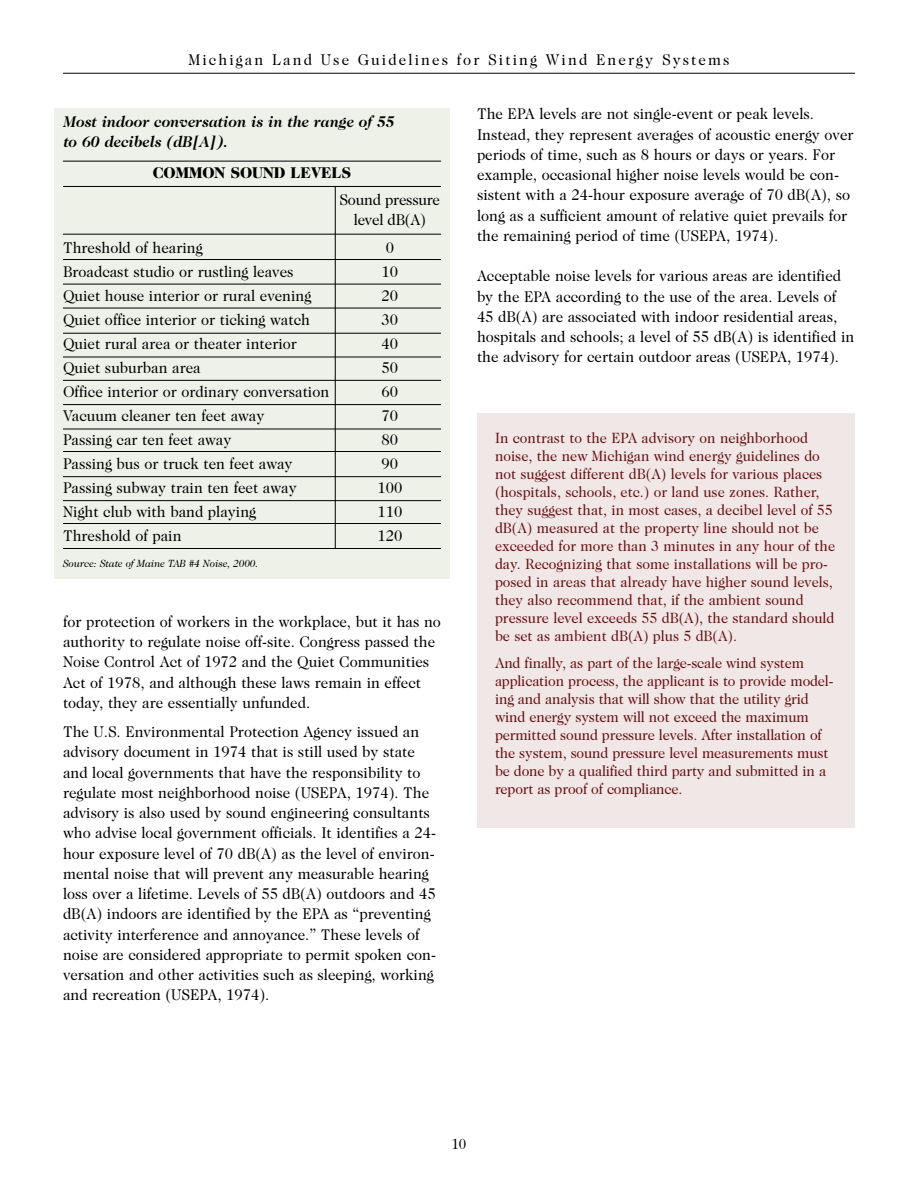
<style>
.page{position:relative;width:918px;height:1188px;background:#fff}
.page>*{position:absolute;margin:0;border:0;box-sizing:border-box;transform-origin:0 0}
.t1{font:15.75px/20.2px "Caslon Two Twenty Four";color:#000;scale:.95 1}
.t2{font:italic 700 15.75px/20.2px "Caslon Two Twenty Four";color:#000;scale:.95 1}
.t3{font:15.75px "Caslon Two Twenty Four";letter-spacing:.14em;color:#000;scale:.95 1}
.t4{font:900 15.75px "Caslon Two Twenty Four";color:#000;scale:.95 1}
.t5{font:15px/18px "Caslon Two Twenty Four";color:#6b0e0b;scale:.95 1}
.t6{font:15px "Caslon Two Twenty Four";color:#000;scale:.9 1}
.t7{font:italic 10.5px "Caslon Two Twenty Four";color:#000;scale:.95 1}
</style>
<div class="page">
<div style="left:54px;top:108px;width:396px;height:470px;background:#edf1e8"></div>
<hr style="left:63px;top:73px;width:792px;height:1px;background:#000">
<hr style="left:63px;top:186px;width:378px;height:1px;background:#000">
<hr style="left:63px;top:161px;width:378px;height:1px;background:#000">
<hr style="left:63px;top:548px;width:378px;height:1px;background:#000">
<hr style="left:63px;top:234px;width:378px;height:1px;background:#000">
<hr style="left:335px;top:186px;width:1px;height:362px;background:#000">
<hr style="left:63px;top:259px;width:378px;height:1px;background:#000">
<hr style="left:63px;top:284px;width:378px;height:1px;background:#000">
<hr style="left:63px;top:308px;width:378px;height:1px;background:#000">
<hr style="left:63px;top:333px;width:378px;height:1px;background:#000">
<hr style="left:63px;top:357px;width:378px;height:1px;background:#000">
<hr style="left:63px;top:380px;width:378px;height:1px;background:#000">
<hr style="left:63px;top:404px;width:378px;height:1px;background:#000">
<hr style="left:63px;top:429px;width:378px;height:1px;background:#000">
<hr style="left:63px;top:451px;width:378px;height:1px;background:#000">
<hr style="left:63px;top:476px;width:378px;height:1px;background:#000">
<hr style="left:63px;top:500px;width:378px;height:1px;background:#000">
<hr style="left:63px;top:523px;width:378px;height:1px;background:#000">
<div style="left:477px;top:414px;width:378px;height:414px;background:#f0e7e7"></div>
<p class="t3" style="left:188px;top:54px;width:571px">Michigan Land Use Guidelines for Siting Wind Energy Systems</p>
<p class="t2" style="left:63px;top:113px;width:350px">Most indoor conversation is in the range of 55 to 60 decibels (dB[A]).</p>
<p class="t4" style="left:153px;top:167px;width:210px">COMMON SOUND LEVELS</p>
<p class="t1" style="left:340px;top:190px;width:107px;text-align:center">Sound pressure level dB(A)</p>
<p class="t1" style="left:63px;top:239px;width:149px">Threshold of hearing</p>
<p class="t1" style="left:386px;top:239px;width:10px">0</p>
<p class="t1" style="left:63px;top:263px;width:244px">Broadcast studio or rustling leaves</p>
<p class="t1" style="left:382px;top:263px;width:19px">10</p>
<p class="t1" style="left:63px;top:287px;width:263px">Quiet house interior or rural evening</p>
<p class="t1" style="left:382px;top:287px;width:19px">20</p>
<p class="t1" style="left:63px;top:311px;width:262px">Quiet office interior or ticking watch</p>
<p class="t1" style="left:382px;top:311px;width:19px">30</p>
<p class="t1" style="left:63px;top:335px;width:248px">Quiet rural area or theater interior</p>
<p class="t1" style="left:382px;top:335px;width:19px">40</p>
<p class="t1" style="left:63px;top:359px;width:146px">Quiet suburban area</p>
<p class="t1" style="left:382px;top:359px;width:19px">50</p>
<p class="t1" style="left:63px;top:383px;width:282px">Office interior or ordinary conversation</p>
<p class="t1" style="left:382px;top:383px;width:19px">60</p>
<p class="t1" style="left:63px;top:407px;width:214px">Vacuum cleaner ten feet away</p>
<p class="t1" style="left:382px;top:407px;width:19px">70</p>
<p class="t1" style="left:63px;top:431px;width:179px">Passing car ten feet away</p>
<p class="t1" style="left:382px;top:431px;width:19px">80</p>
<p class="t1" style="left:63px;top:455px;width:243px">Passing bus or truck ten feet away</p>
<p class="t1" style="left:382px;top:455px;width:19px">90</p>
<p class="t1" style="left:63px;top:479px;width:248px">Passing subway train ten feet away</p>
<p class="t1" style="left:377px;top:479px;width:28px">100</p>
<p class="t1" style="left:63px;top:503px;width:205px">Night club with band playing</p>
<p class="t1" style="left:377px;top:503px;width:28px">110</p>
<p class="t1" style="left:63px;top:527px;width:126px">Threshold of pain</p>
<p class="t1" style="left:377px;top:527px;width:28px">120</p>
<p class="t7" style="left:63px;top:559px;width:207px">Source: State of Maine TAB #4 Noise, 2000.</p>
<p class="t1" style="left:63px;top:612px;width:399px">for protection of workers in the workplace, but it has no authority to regulate noise off-site. Congress passed the Noise Control Act of 1972 and the Quiet Communities Act of 1978, and although these laws remain in effect today, they are essentially unfunded.</p>
<p class="t1" style="left:63px;top:723px;width:394px">The U.S. Environmental Protection Agency issued an advisory document in 1974 that is still used by state and local governments that have the responsibility to regulate most neighborhood noise (USEPA, 1974). The advisory is also used by sound engineering consultants who advise local government officials. It identifies a 24- hour exposure level of 70 dB(A) as the level of environ&shy;mental noise that will prevent any measurable hearing loss over a lifetime. Levels of 55 dB(A) outdoors and 45 dB(A) indoors are identified by the EPA as “preventing activity interference and annoyance.” These levels of noise are considered appropriate to permit spoken con&shy;versation and other activities such as sleeping, working and recreation (USEPA, 1974).</p>
<p class="t1" style="left:477px;top:105px;width:398px">The EPA levels are not single-event or peak levels.<br>Instead, they represent averages of acoustic energy over periods of time, such as 8 hours or days or years. For example, occasional higher noise levels would be con&shy;sistent with a 24-hour exposure average of 70 dB(A), so long as a sufficient amount of relative quiet prevails for the remaining period of time (USEPA, 1974).</p>
<p class="t1" style="left:477px;top:267px;width:399px">Acceptable noise levels for various areas are identified by the EPA according to the use of the area. Levels of 45 dB(A) are associated with indoor residential areas, hospitals and schools; a level of 55 dB(A) is identified in the advisory for certain outdoor areas (USEPA, 1974).</p>
<p class="t5" style="left:495px;top:430px;width:360px">In contrast to the EPA advisory on neighborhood noise, the new Michigan wind energy guidelines do not suggest different dB(A) levels for various places (hospitals, schools, etc.) or land use zones. Rather, they suggest that, in most cases, a decibel level of 55 dB(A) measured at the property line should not be exceeded for more than 3 minutes in any hour of the day. Recognizing that some installations will be pro&shy;posed in areas that already have higher sound levels, they also recommend that, if the ambient sound pressure level exceeds 55 dB(A), the standard should be set as ambient dB(A) plus 5 dB(A).</p>
<p class="t5" style="left:495px;top:655px;width:358px">And finally, as part of the large-scale wind system application process, the applicant is to provide model&shy;ing and analysis that will show that the utility grid wind energy system will not exceed the maximum permitted sound pressure levels. After installation of the system, sound pressure level measurements must be done by a qualified third party and submitted in a report as proof of compliance.</p>
<p class="t6" style="left:451px;top:1138px;width:18px">10</p>
</div>
